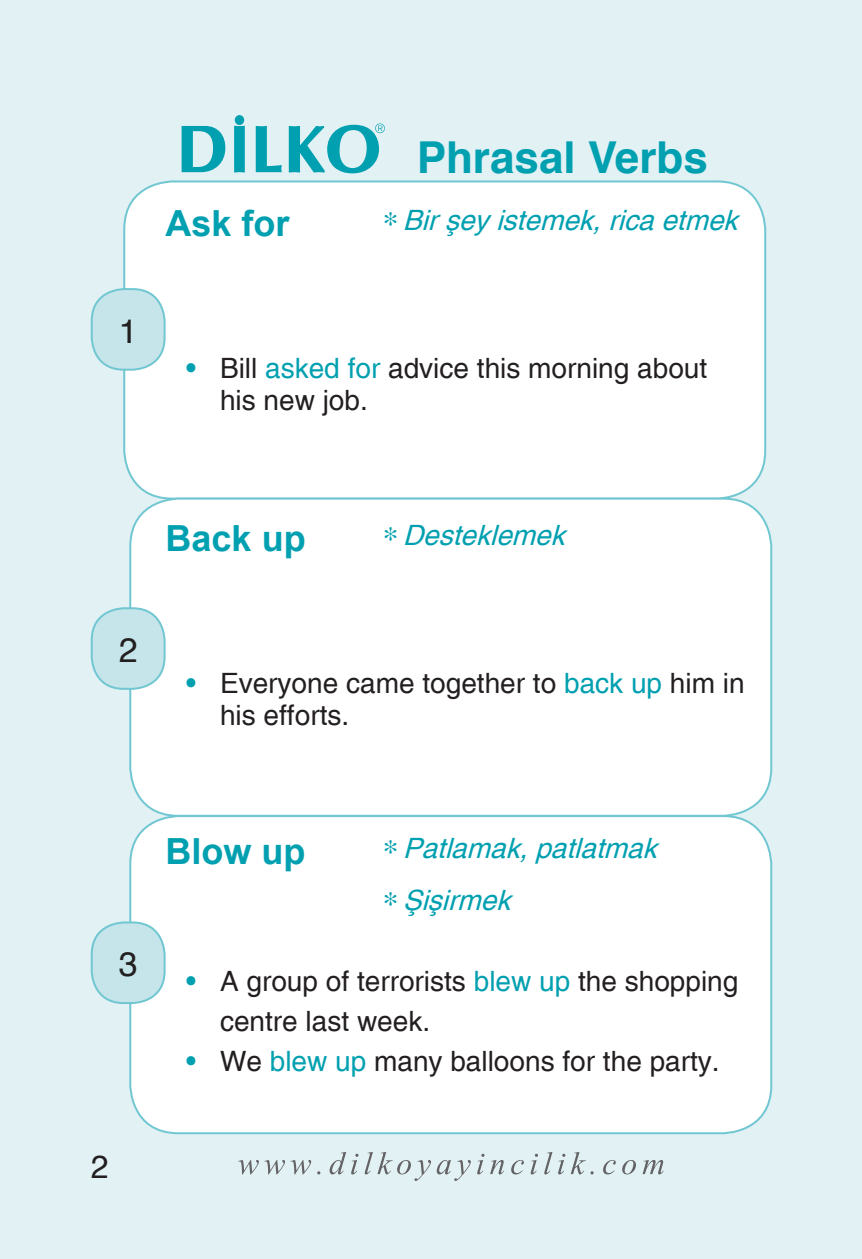
<style>
.page{position:relative;width:862px;height:1259px;background:#fff}
.page>*{position:absolute;margin:0;border:0;box-sizing:border-box;transform-origin:0 0}
.t1{font:700 44px "Helvetica";color:#00a0b0}
.t2{font:700 36px "Arial";color:#00a0b0}
.t3{font:34px "Helvetica";color:#231f20}
.t4{font:32px "Helvetica";color:#231f20}
.t5{font:28px/32px "Helvetica T.";color:#231f20}
.t6{font:italic 28px/52px "Helvetica T.";color:#00a0b0}
.s1{color:#00a0b0}
</style>
<div class="page">
<div style="left:0;top:0;width:34px;height:1259px;background:#e1f1f4"></div>
<div style="left:34px;top:0;width:828px;height:1259px;background:#e1f1f4"></div>
<div style="left:124px;top:181px;width:641px;height:317px;background:#fff;border-radius:48px"></div>
<div style="left:130px;top:816px;width:641px;height:317px;background:#fff;border-radius:48px"></div>
<div style="left:130px;top:498px;width:641px;height:318px;background:#fff;border-radius:48px"></div>
<div style="left:129px;top:497px;width:643px;height:320px;border:2px solid #71c7d1;border-radius:48px"></div>
<div style="left:92px;top:289px;width:73px;height:81px;background:#c5e5ea;border-radius:32px"></div>
<div style="left:91px;top:288px;width:75px;height:83px;border:2px solid #71c7d1;border-radius:32px"></div>
<div style="left:92px;top:922px;width:73px;height:81px;background:#c5e5ea;border-radius:32px"></div>
<div style="left:91px;top:921px;width:75px;height:83px;border:2px solid #71c7d1;border-radius:32px"></div>
<div style="left:92px;top:608px;width:73px;height:81px;background:#c5e5ea;border-radius:32px"></div>
<div style="left:91px;top:607px;width:75px;height:83px;border:2px solid #71c7d1;border-radius:32px"></div>
<svg style="left:238px;top:1151px;width:426px;height:30px;background:#d2e0e3"></svg>
<svg style="left:181px;top:125px;width:45px;height:48px;background:#65c4ce"></svg>
<svg style="left:233px;top:114px;width:12px;height:59px"></svg>
<svg style="left:255px;top:123px;width:130px;height:51px;background:#81ced7"></svg>
<p class="t3" style="left:119px;top:308px;width:20px">1</p>
<p class="t2" style="left:166px;top:199px;width:126px">Ask for</p>
<h1 class="t1" style="left:417px;top:128px;width:293px">Phrasal Verbs</h1>
<p class="t6" style="left:383px;top:194px;width:365px">∗ Birşeyistemek,ricaetmek</p>
<p class="t5" style="left:220px;top:352px;width:489px;text-indent:-34px"><span class="s1">•</span> Bill <span class="s1">asked for</span> advice this morning about his new job.</p>
<p class="t2" style="left:166px;top:514px;width:142px">Back up</p>
<p class="t6" style="left:383px;top:509px;width:192px">∗ Desteklemek</p>
<p class="t3" style="left:119px;top:627px;width:20px">2</p>
<p class="t5" style="left:220px;top:667px;width:526px;text-indent:-34px"><span class="s1">•</span> Everyone came together to <span class="s1">back up</span> him in his efforts.</p>
<p class="t3" style="left:119px;top:941px;width:20px">3</p>
<p class="t4" style="left:91px;top:1144px;width:19px">2</p>
<p class="t2" style="left:166px;top:827px;width:142px">Blow up</p>
<p class="t6" style="left:383px;top:821px;width:284px">∗ Patlamak,patlatmak ∗ Şişirmek</p>
<p class="t5" style="left:220px;top:960px;width:520px;line-height:40px;text-indent:-34px"><span class="s1">•</span> A group of terrorists <span class="s1">blew up</span> the shopping centre last week.</p>
<p class="t5" style="left:186px;top:1044px;width:535px"><span class="s1">•</span> We <span class="s1">blew up</span> many balloons for the party.</p>
</div>
